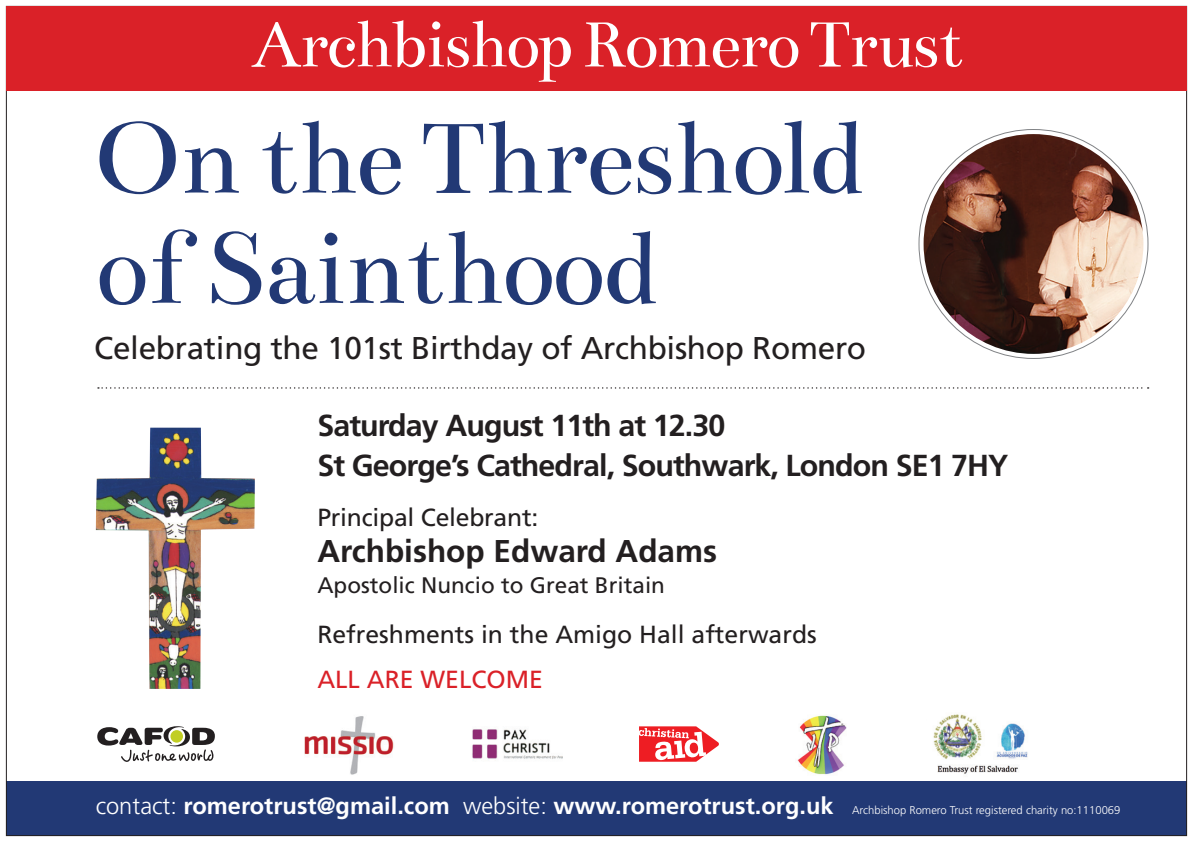
<style>
.page{position:relative;width:1193px;height:842px;background:#fff}
.page>*{position:absolute;margin:0;border:0;box-sizing:border-box;transform-origin:0 0}
.t1{font:112.5px/110.2px "Bentham";letter-spacing:-.03em;color:#223975}
.t2{font:72px "Bentham";letter-spacing:-.04em;color:#fff}
.t3{font:31.5px "Frutiger";letter-spacing:-.01em;color:#231f20}
.t4{font:700 31.5px "Frutiger";color:#231f20}
.bold{font:700 30.38px "Frutiger";letter-spacing:-.03em;color:#231f20}
.t5{font:24.75px "Frutiger";color:#231f20}
.t6{font:24.75px "Frutiger";color:#da2128}
.t7{font:22.5px "Frutiger";color:#231f20}
.t8{font:300 11.25px "Frutiger";color:#fff}
.s1{font-size:23.62px}
.s2{font-weight:700;font-size:23.62px}
</style>
<div class="page">
<div style="left:6px;top:781px;width:1180px;height:55px;background:#223975"></div>
<img style="left:923px;top:134px;width:220px;height:220px;border-radius:110px">
<svg style="left:98px;top:387px;width:1050px;height:2px"></svg>
<div style="left:6px;top:6px;width:1180px;height:85px;background:#da2128"></div>
<img style="left:96px;top:428px;width:159px;height:261px">
<svg style="left:97px;top:726px;width:118px;height:36px"></svg>
<img style="left:304px;top:716px;width:90px;height:59px">
<img style="left:472px;top:729px;width:90px;height:30px">
<svg style="left:639px;top:726px;width:80px;height:36px"></svg>
<img style="left:797px;top:715px;width:50px;height:60px">
<img style="left:933px;top:714px;width:95px;height:60px">
<p class="t2" style="left:251px;top:5px;width:714px">Archbishop Romero Trust</p>
<p class="t1" style="left:94px;top:104px;width:769px">On the Threshold of Sainthood</p>
<p class="t3" style="left:94px;top:330px;width:773px">Celebrating the 101st Birthday of Archbishop Romero</p>
<p class="bold" style="left:317px;top:407px;width:409px">Saturday August 11th at 12.30</p>
<p class="bold" style="left:317px;top:448px;width:692px">St George’s Cathedral, Southwark, London SE1 7HY</p>
<p class="t5" style="left:317px;top:503px;width:222px">Principal Celebrant:</p>
<p class="t4" style="left:317px;top:532px;width:401px">Archbishop Edward Adams</p>
<p class="t7" style="left:317px;top:572px;width:349px">Apostolic Nuncio to Great Britain</p>
<p class="t5" style="left:317px;top:620px;width:501px">Refreshments in the Amigo Hall afterwards</p>
<p class="t6" style="left:317px;top:665px;width:227px">ALL ARE WELCOME</p>
<p class="t8" style="left:96px;top:804px;width:1026px"><span class="s1">contact:</span> <span class="s2">romerotrust@gmail.com</span> <span class="s1">website:</span> <span class="s2">www.romerotrust.org.uk</span> Archbishop Romero Trust registered charity no:1110069</p>
</div>
